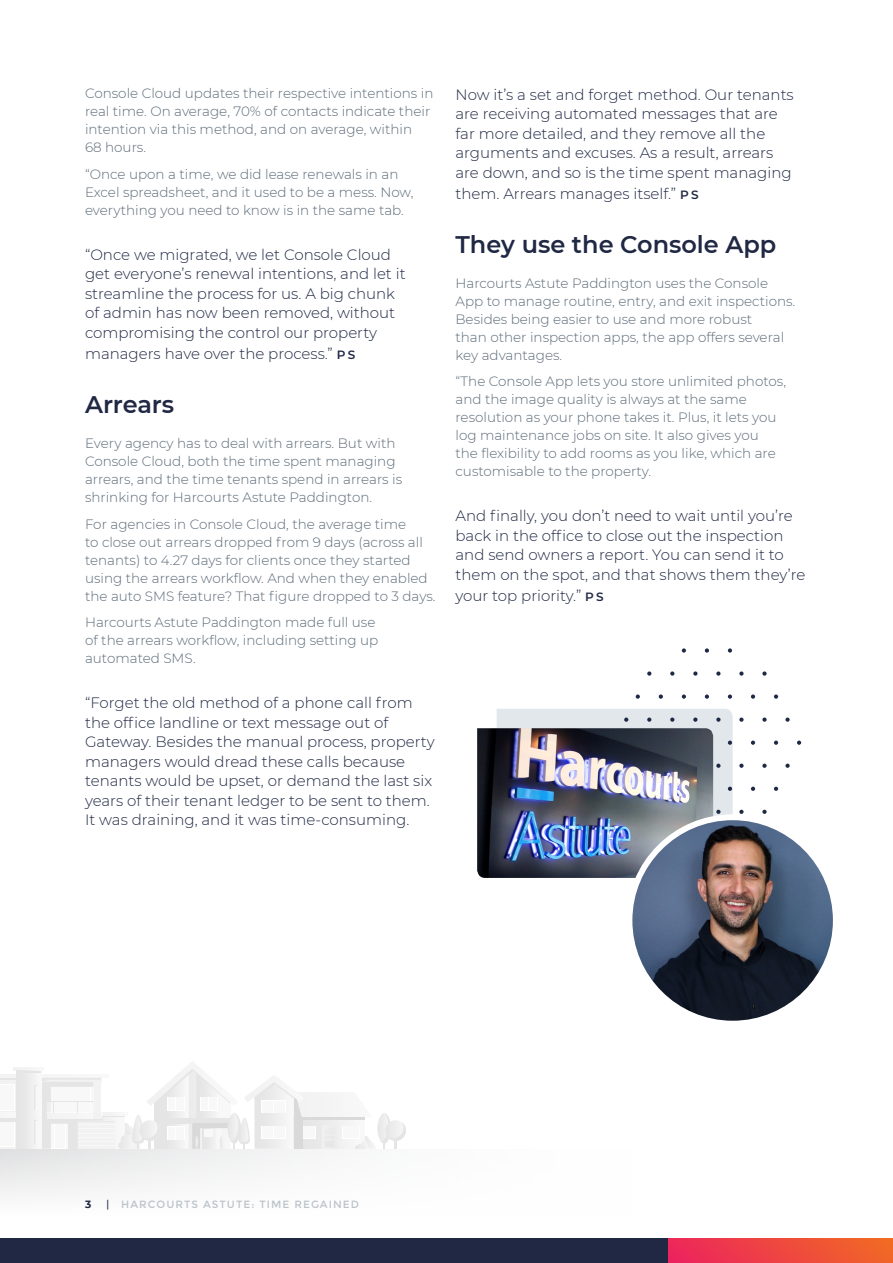
<style>
.page{position:relative;width:893px;height:1263px;background:#fff}
.page>*{position:absolute;margin:0;border:0;box-sizing:border-box;transform-origin:0 0}
.Heading{font:600 24px "Montserrat";color:#202844}
.Quote2{font:300 15px/19.5px "Montserrat";color:#202844}
.Body_Copy{font:300 13.5px/18px "Montserrat";color:#5b6a77}
.t1{font:10.5px "Montserrat";letter-spacing:.1em;color:#bcc4c9}
.t2{font:700 10.5px "Montserrat";color:#202844}
.s1{font-weight:600;font-size:12px}
.s2{color:#202844}
</style>
<div class="page">
<div style="left:0;top:1149px;width:692px;height:67px;background:linear-gradient(to right,#f1f1f2,#fff)"></div>
<svg style="left:0;top:1079px;width:17px;height:70px"></svg>
<div style="left:0;top:1112px;width:17px;height:6px;background:#f7f7f7"></div>
<svg style="left:0;top:1078px;width:17px;height:1px"></svg>
<div style="left:0;top:1084px;width:14px;height:26px;background:#fff"></div>
<div style="left:0;top:1085px;width:14px;height:25px;background:#f2f2f2"></div>
<div style="left:0;top:1121px;width:14px;height:25px;background:#f2f2f2"></div>
<hr style="left:0;top:1118px;width:17px;height:4px;background:#e5e5e5">
<hr style="left:0;top:1075px;width:109px;height:3px;background:#f3f3f3">
<svg style="left:14px;top:1068px;width:20px;height:3px"></svg>
<div style="left:17px;top:1071px;width:24px;height:78px;background:#e9e9e9"></div>
<hr style="left:17px;top:1071px;width:24px;height:2px;background:#ccc">
<svg style="left:34px;top:1062px;width:372px;height:87px"></svg>
<div style="left:0;top:1239px;width:668px;height:24px;background:#202844"></div>
<div style="left:668px;top:1239px;width:225px;height:24px;background:linear-gradient(to right,#ec245d,#f16825)"></div>
<svg style="left:636px;top:694px;width:4px;height:5px"></svg>
<svg style="left:659px;top:694px;width:4px;height:5px"></svg>
<svg style="left:682px;top:648px;width:4px;height:5px"></svg>
<svg style="left:682px;top:694px;width:4px;height:5px"></svg>
<svg style="left:705px;top:648px;width:4px;height:5px"></svg>
<svg style="left:705px;top:694px;width:4px;height:5px"></svg>
<svg style="left:728px;top:648px;width:4px;height:5px"></svg>
<svg style="left:728px;top:694px;width:4px;height:5px"></svg>
<svg style="left:751px;top:694px;width:4px;height:5px"></svg>
<svg style="left:751px;top:740px;width:4px;height:5px"></svg>
<svg style="left:751px;top:787px;width:4px;height:4px"></svg>
<svg style="left:774px;top:694px;width:4px;height:5px"></svg>
<svg style="left:774px;top:740px;width:4px;height:5px"></svg>
<svg style="left:774px;top:787px;width:4px;height:4px"></svg>
<svg style="left:797px;top:740px;width:4px;height:5px"></svg>
<svg style="left:647px;top:671px;width:4px;height:5px"></svg>
<svg style="left:670px;top:671px;width:4px;height:5px"></svg>
<svg style="left:693px;top:671px;width:4px;height:5px"></svg>
<svg style="left:716px;top:671px;width:4px;height:5px"></svg>
<div style="left:497px;top:709px;width:236px;height:107px;background:#e1e7ea"></div>
<svg style="left:739px;top:671px;width:5px;height:5px"></svg>
<svg style="left:739px;top:717px;width:5px;height:5px"></svg>
<svg style="left:739px;top:764px;width:5px;height:4px"></svg>
<svg style="left:739px;top:810px;width:5px;height:4px"></svg>
<svg style="left:762px;top:671px;width:5px;height:5px"></svg>
<svg style="left:762px;top:717px;width:5px;height:5px"></svg>
<svg style="left:762px;top:764px;width:5px;height:4px"></svg>
<svg style="left:762px;top:810px;width:5px;height:4px"></svg>
<svg style="left:785px;top:717px;width:5px;height:5px"></svg>
<svg style="left:785px;top:764px;width:5px;height:4px"></svg>
<img style="left:477px;top:728px;width:236px;height:150px">
<img style="left:629px;top:817px;width:207px;height:207px;border-radius:103px">
<div style="left:626px;top:814px;width:213px;height:212px;border:6px solid #fff;border-radius:50%"></div>
<p class="Body_Copy" style="left:85px;top:84px;width:350px">Console Cloud updates their respective intentions in real time. On average, 70% of contacts indicate their intention via this method, and on average, within<br>68 hours.</p>
<p class="Body_Copy" style="left:85px;top:164px;width:330px">“Once upon a time, we did lease renewals in an<br>Excel spreadsheet, and it used to be a mess. Now, everything you need to know is in the same tab.</p>
<p class="Quote2" style="left:85px;top:244px;width:322px">“Once we migrated, we let Console Cloud get everyone’s renewal intentions, and let it streamline the process for us. A big chunk of admin has now been removed, without compromising the control our property</p>
<p class="Quote2" style="left:85px;top:343px;width:272px">managers have over the process.” <span class="s1">P S</span></p>
<p class="Heading" style="left:85px;top:387px;width:91px">Arrears</p>
<p class="Body_Copy" style="left:85px;top:434px;width:319px">Every agency has to deal with arrears. But with Console Cloud, both the time spent managing arrears, and the time tenants spend in arrears is shrinking for Harcourts Astute Paddington.</p>
<p class="Body_Copy" style="left:85px;top:514px;width:352px">For agencies in Console Cloud, the average time<br>to close out arrears dropped from 9 days (across all tenants) to 4.27 days for clients once they started using the arrears workflow. And when they enabled the auto SMS feature? That figure dropped to 3 days.</p>
<p class="Body_Copy" style="left:85px;top:613px;width:295px">Harcourts Astute Paddington made full use of the arrears workflow, including setting up automated SMS.</p>
<p class="Quote2" style="left:85px;top:692px;width:351px">“Forget the old method of a phone call from the office landline or text message out of Gateway. Besides the manual process, property managers would dread these calls because tenants would be upset, or demand the last six years of their tenant ledger to be sent to them.<br>It was draining, and it was time-consuming.</p>
<p class="Quote2" style="left:455px;top:84px;width:340px">Now it’s a set and forget method. Our tenants are receiving automated messages that are far more detailed, and they remove all the arguments and excuses. As a result, arrears are down, and so is the time spent managing</p>
<p class="Quote2" style="left:455px;top:183px;width:245px">them. Arrears manages itself.” <span class="s1">P S</span></p>
<p class="Heading" style="left:455px;top:227px;width:322px">They use the Console App</p>
<p class="Body_Copy" style="left:455px;top:274px;width:341px">Harcourts Astute Paddington uses the Console App to manage routine, entry, and exit inspections.<br>Besides being easier to use and more robust<br>than other inspection apps, the app offers several key advantages.</p>
<p class="Body_Copy" style="left:455px;top:372px;width:332px">“The Console App lets you store unlimited photos, and the image quality is always at the same resolution as your phone takes it. Plus, it lets you log maintenance jobs on site. It also gives you<br>the flexibility to add rooms as you like, which are customisable to the property.</p>
<p class="Quote2" style="left:455px;top:506px;width:351px">And finally, you don’t need to wait until you’re back in the office to close out the inspection and send owners a report. You can send it to them on the spot, and that shows them they’re</p>
<p class="Quote2" style="left:455px;top:585px;width:150px">your top priority.” <span class="s1">P S</span></p>
<p class="t2" style="left:85px;top:1197px;width:8px">3</p>
<p class="t1" style="left:106px;top:1199px;width:254px"><span class="s2">|</span> HARCOURTS ASTUTE: TIME REGAINED</p>
</div>
